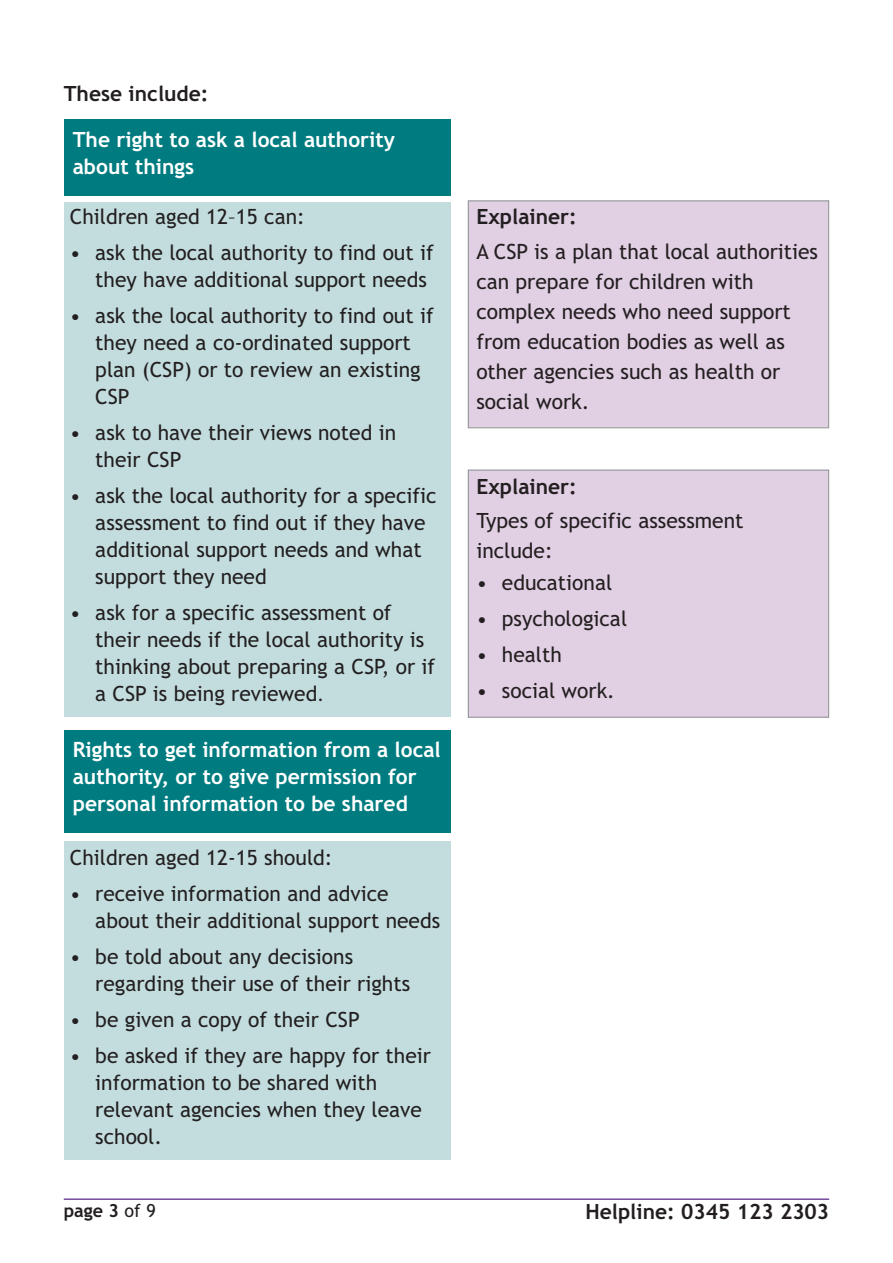
<style>
.page{position:relative;width:893px;height:1263px;background:#fff}
.page>*{position:absolute;margin:0;border:0;box-sizing:border-box;transform-origin:0 0}
.t1{font:21px/27px "Trebuchet MS";color:#231f20}
.t2{font:700 21px/27px "Trebuchet MS";color:#fff}
.t3{font:700 21px "Trebuchet MS";color:#231f20}
.t4{font:700 18px "Trebuchet MS";color:#231f20}
.s1{font-size:18px}
.s2{font-weight:400}
</style>
<div class="page">
<hr style="left:64px;top:1198px;width:765px;height:2px;background:#764b9e">
<div style="left:469px;top:201px;width:359px;height:226px;background:#e1cfe4"></div>
<div style="left:468px;top:200px;width:361px;height:228px;border:1px solid #939598"></div>
<div style="left:64px;top:202px;width:387px;height:515px;background:#c3dddf"></div>
<div style="left:64px;top:841px;width:387px;height:319px;background:#c3dddf"></div>
<div style="left:64px;top:729px;width:387px;height:103px;background:#007c80"></div>
<div style="left:64px;top:119px;width:387px;height:77px;background:#007c80"></div>
<div style="left:469px;top:471px;width:359px;height:246px;background:#e1cfe4"></div>
<div style="left:468px;top:469px;width:361px;height:249px;border:1px solid #939598"></div>
<p class="t3" style="left:64px;top:81px;width:146px">These include:</p>
<p class="t2" style="left:73px;top:126px;width:324px">The right to ask a local authority about things</p>
<p class="t1" style="left:70px;top:203px;width:237px">Children aged 12–15 can:</p>
<p class="t1" style="left:95px;top:239px;width:340px;text-indent:-26px">• ask the local authority to find out if they have additional support needs</p>
<p class="t1" style="left:95px;top:302px;width:340px;text-indent:-26px">• ask the local authority to find out if they need a co-ordinated support plan (CSP) or to review an existing<br>CSP</p>
<p class="t1" style="left:95px;top:419px;width:302px;text-indent:-26px">• ask to have their views noted in their CSP</p>
<p class="t1" style="left:95px;top:482px;width:343px;text-indent:-26px">• ask the local authority for a specific assessment to find out if they have additional support needs and what support they need</p>
<p class="t1" style="left:95px;top:599px;width:342px;text-indent:-26px">• ask for a specific assessment of their needs if the local authority is thinking about preparing a CSP, or if a CSP is being reviewed<span class="s1">.</span></p>
<p class="t2" style="left:73px;top:736px;width:370px">Rights to get information from a local authority, or to give permission for personal information to be shared</p>
<p class="t1" style="left:70px;top:844px;width:264px">Children aged 12-15 should:</p>
<p class="t1" style="left:95px;top:880px;width:346px;text-indent:-26px">• receive information and advice about their additional support needs</p>
<p class="t1" style="left:95px;top:943px;width:316px;text-indent:-26px">• be told about any decisions regarding their use of their rights</p>
<p class="t1" style="left:70px;top:1006px;width:291px">• be given a copy of their CSP</p>
<p class="t1" style="left:95px;top:1042px;width:337px;text-indent:-26px">• be asked if they are happy for their information to be shared with relevant agencies when they leave school.</p>
<p class="t3" style="left:476px;top:205px;width:102px">Explainer:</p>
<p class="t1" style="left:476px;top:237px;width:343px;line-height:30px">A CSP is a plan that local authorities can prepare for children with complex needs who need support from education bodies as well as other agencies such as health or social work.</p>
<p class="t3" style="left:476px;top:474px;width:102px">Explainer:</p>
<p class="t1" style="left:476px;top:506px;width:269px;line-height:30px">Types of specific assessment include:</p>
<p class="t1" style="left:476px;top:569px;width:137px">• educational</p>
<p class="t1" style="left:476px;top:605px;width:152px">• psychological</p>
<p class="t1" style="left:476px;top:641px;width:87px">• health</p>
<p class="t1" style="left:476px;top:677px;width:140px">• social work.</p>
<p class="t4" style="left:64px;top:1200px;width:94px">page 3 <span class="s2">of 9</span></p>
<p class="t3" style="left:585px;top:1200px;width:245px">Helpline: 0345 123 2303</p>
</div>
